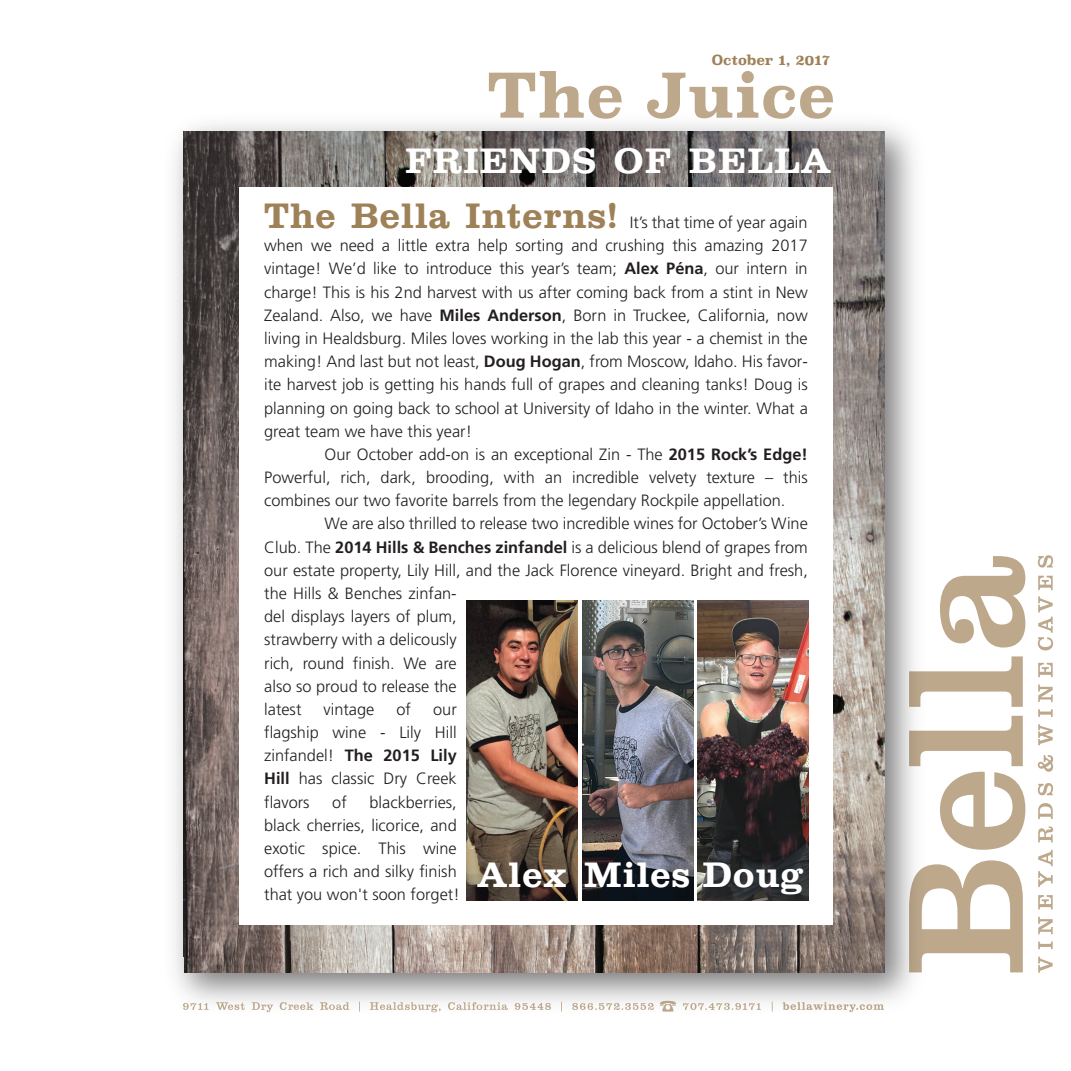
<style>
.page{position:relative;width:1071px;height:1071px;background:#fff}
.page>*{position:absolute;margin:0;border:0;box-sizing:border-box;transform-origin:0 0}
.t1{font:36.75px "Clarendon Bld";letter-spacing:.015em;color:#fff}
.t2{font:36.75px "Clarendon Bld";letter-spacing:.015em;color:#9f8158}
.t3{font:300 16.45px/23.1px "Frutiger";color:#231f20;text-align:justify}
.t4{font:700 13.65px "Superclarendon";color:#9f8158}
.s1{font-weight:700}
</style>
<div class="page">
<svg style="left:944px;top:860px;width:79px;height:112px"></svg>
<svg style="left:944px;top:716px;width:81px;height:134px"></svg>
<svg style="left:944px;top:656px;width:79px;height:51px"></svg>
<svg style="left:944px;top:556px;width:81px;height:92px"></svg>
<svg style="left:1038px;top:957px;width:15px;height:16px"></svg>
<svg style="left:1038px;top:942px;width:15px;height:7px"></svg>
<svg style="left:1038px;top:917px;width:15px;height:17px"></svg>
<svg style="left:1038px;top:895px;width:15px;height:14px"></svg>
<svg style="left:1038px;top:850px;width:15px;height:37px"></svg>
<svg style="left:1038px;top:827px;width:15px;height:15px"></svg>
<svg style="left:1038px;top:803px;width:15px;height:16px"></svg>
<svg style="left:1038px;top:783px;width:15px;height:12px"></svg>
<svg style="left:1038px;top:755px;width:15px;height:17px"></svg>
<svg style="left:1038px;top:724px;width:15px;height:21px"></svg>
<svg style="left:1038px;top:709px;width:15px;height:8px"></svg>
<svg style="left:1038px;top:684px;width:15px;height:18px"></svg>
<svg style="left:1038px;top:663px;width:15px;height:14px"></svg>
<svg style="left:1038px;top:596px;width:15px;height:54px"></svg>
<svg style="left:1038px;top:576px;width:15px;height:14px"></svg>
<svg style="left:1038px;top:555px;width:15px;height:13px"></svg>
<img style="left:174px;top:86px;width:770px;height:927px">
<img style="left:183px;top:131px;width:701px;height:841px">
<div style="left:239px;top:187px;width:594px;height:737px;background:#fff"></div>
<svg style="left:489px;top:71px;width:133px;height:48px"></svg>
<svg style="left:647px;top:71px;width:186px;height:48px"></svg>
<svg style="left:183px;top:1001px;width:701px;height:11px"></svg>
<img style="left:698px;top:600px;width:111px;height:301px">
<img style="left:582px;top:600px;width:111px;height:301px">
<img style="left:467px;top:600px;width:111px;height:301px">
<p class="t4" style="left:712px;top:50px;width:120px">October 1, 2017</p>
<h1 class="t1" style="left:405px;top:136px;width:428px">FRIENDS OF BELLA</h1>
<h1 class="t2" style="left:264px;top:191px;width:355px">The Bella Interns!</h1>
<p class="t3" style="left:264px;top:211px;width:545px;text-indent:366px">It’s that time of year again when we need a little extra help sorting and crushing this amazing 2017 vintage! We’d like to introduce this year’s team; <span class="s1">Alex Péna</span>, our intern in charge! This is his 2nd harvest with us after coming back from a stint in New Zealand. Also, we have <span class="s1">Miles Anderson</span>, Born in Truckee, California, now living in Healdsburg. Miles loves working in the lab this year - a chemist in the making! And last but not least, <span class="s1">Doug Hogan</span>, from Moscow, Idaho. His favor&shy;ite harvest job is getting his hands full of grapes and cleaning tanks! Doug is planning on going back to school at University of Idaho in the winter. What a great team we have this year!</p>
<p class="t3" style="left:264px;top:443px;width:545px;text-indent:60px">Our October add-on is an exceptional Zin - The <span class="s1">2015 Rock’s Edge!<br></span>Powerful, rich, dark, brooding, with an incredible velvety texture – this combines our two favorite barrels from the legendary Rockpile appellation.</p>
<p class="t3" style="left:264px;top:512px;width:545px;text-align:left;text-indent:60px">We are also thrilled to release two incredible wines for October’s Wine Club. The <span class="s1">2014 Hills &amp; Benches zinfandel</span> is a delicious blend of grapes from our estate property, Lily Hill, and the Jack Florence vineyard. Bright and fresh, the Hills &amp; Benches zinfan-<br>del displays layers of plum,<br>strawberry with a delicously<br>rich, round finish. We are<br>also so proud to release the<br>latest</p>
<p class="t3" style="left:324px;top:698px;width:52px">vintage</p>
<p class="t3" style="left:397px;top:698px;width:16px">of</p>
<p class="t3" style="left:264px;top:698px;width:194px;text-indent:169px">our flagship wine - Lily Hill zinfandel! <span class="s1">The 2015 Lily Hill</span> has classic Dry Creek flavors</p>
<p class="t3" style="left:332px;top:790px;width:16px">of</p>
<p class="t3" style="left:264px;top:790px;width:197px;text-align:left;text-indent:105px">blackberries, black cherries, licorice, and exotic spice. This wine offers a rich and silky finish that you won't soon forget!</p>
<h1 class="t1" style="left:477px;top:850px;width:328px">Alex Miles Doug</h1>
</div>
